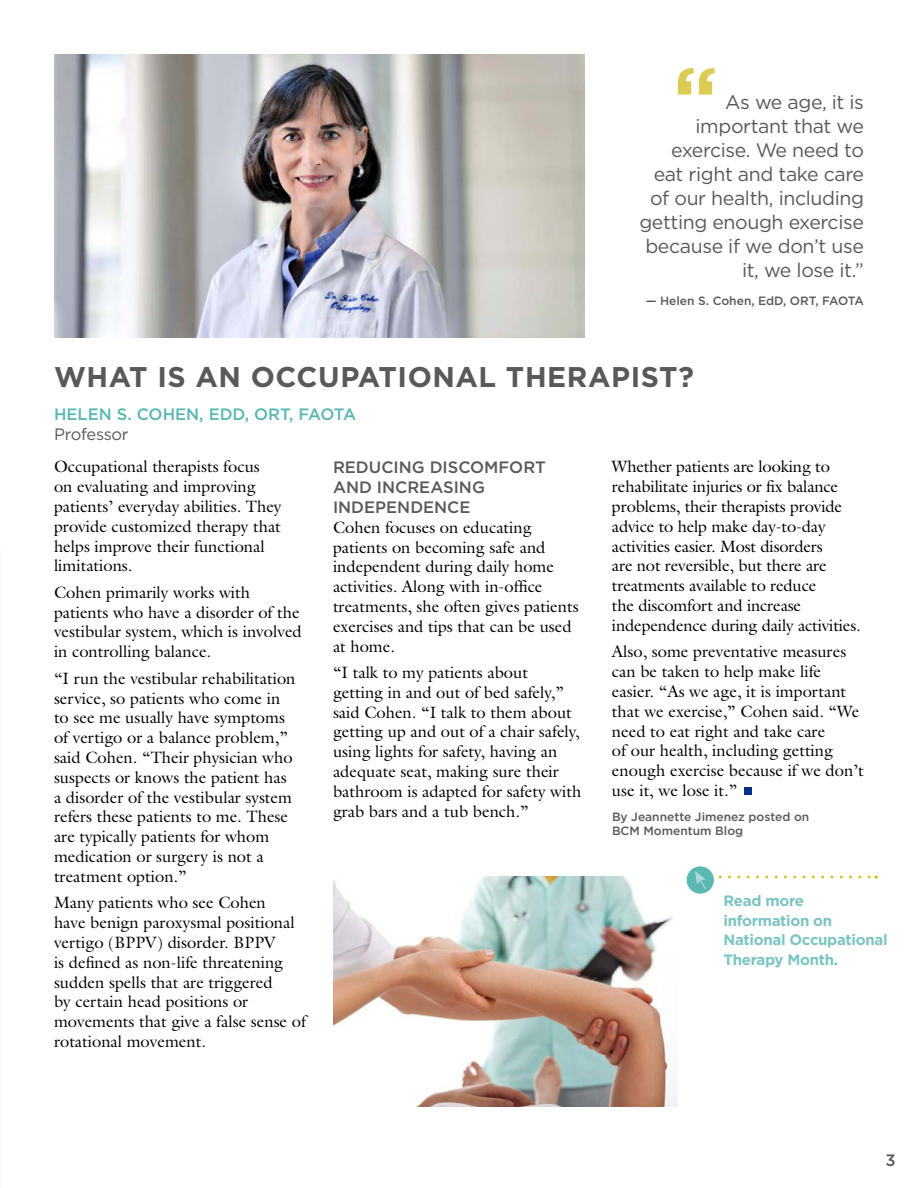
<style>
.page{position:relative;width:918px;height:1188px;background:#fff}
.page>*{position:absolute;margin:0;border:0;box-sizing:border-box;transform-origin:0 0}
.t1{font:700 82.5px "Gotham";color:#dccc56}
.t2{font:700 28.5px "Gotham";letter-spacing:.02em;color:#58595b}
.t3{font:19.5px/24px "Gotham";letter-spacing:-.02em;color:#58595b;text-align:right}
.t4{font:16.5px/19.8px "Galliard";color:#000}
.t5{font:500 16.5px/19.8px "Gotham";color:#58595b}
.t6{font:500 16.5px "Gotham";color:#5ab7b2}
.t7{font:16.5px "Gotham";letter-spacing:-.02em;color:#58595b}
.t8{font:700 15px/19.5px "Gotham";letter-spacing:-.02em;color:#7bc5c2}
.t9{font:500 12px/14.4px "Gotham";color:#58595b}
</style>
<div class="page">
<img style="left:54px;top:54px;width:531px;height:284px">
<div style="left:744px;top:788px;width:8px;height:7px;background:#002f87"></div>
<img style="left:333px;top:877px;width:344px;height:229px">
<div style="left:687px;top:866px;width:27px;height:28px;background:#5ab7b2;border-radius:50%"></div>
<svg style="left:695px;top:871px;width:182px;height:18px"></svg>
<h1 class="t1" style="left:673px;top:42px;width:46px">“</h1>
<p class="t3" style="left:639px;top:90px;width:226px">As we age, it is important that we exercise. We need to eat right and take care of our health, including getting enough exercise because if we don’t use it, we lose it.”</p>
<p class="t9" style="left:646px;top:293px;width:220px">— Helen S. Cohen, EdD, ORT, FAOTA</p>
<h2 class="t2" style="left:54px;top:358px;width:641px">WHAT IS AN OCCUPATIONAL THERAPIST?</h2>
<p class="t6" style="left:54px;top:404px;width:304px">HELEN S. COHEN, EDD, ORT, FAOTA</p>
<p class="t7" style="left:54px;top:424px;width:76px">Professor</p>
<p class="t4" style="left:54px;top:457px;width:229px">Occupational therapists focus on evaluating and improving patients’ everyday abilities. They provide customized therapy that helps improve their functional limitations.</p>
<p class="t4" style="left:54px;top:582px;width:249px">Cohen primarily works with patients who have a disorder of the vestibular system, which is involved in controlling balance.</p>
<p class="t4" style="left:54px;top:668px;width:243px">“I run the vestibular rehabilitation service, so patients who come in to see me usually have symptoms of vertigo or a balance problem,” said Cohen. “Their physician who suspects or knows the patient has a disorder of the vestibular system refers these patients to me. These are typically patients for whom medication or surgery is not a treatment option.”</p>
<p class="t4" style="left:54px;top:893px;width:254px">Many patients who see Cohen<br>have benign paroxysmal positional vertigo (BPPV) disorder. BPPV<br>is defined as non-life threatening sudden spells that are triggered<br>by certain head positions or movements that give a false sense of rotational movement.</p>
<p class="t4" style="left:612px;top:457px;width:250px">Whether patients are looking to rehabilitate injuries or fix balance problems, their therapists provide advice to help make day-to-day activities easier. Most disorders<br>are not reversible, but there are treatments available to reduce<br>the discomfort and increase independence during daily activities.</p>
<p class="t4" style="left:612px;top:642px;width:253px">Also, some preventative measures can be taken to help make life easier. “As we age, it is important that we exercise,” Cohen said. “We need to eat right and take care<br>of our health, including getting enough exercise because if we don’t use it, we lose it.”</p>
<p class="t5" style="left:333px;top:457px;width:214px">REDUCING DISCOMFORT<br>AND INCREASING<br>INDEPENDENCE</p>
<p class="t4" style="left:333px;top:517px;width:247px">Cohen focuses on educating patients on becoming safe and independent during daily home activities. Along with in-office treatments, she often gives patients exercises and tips that can be used at home.</p>
<p class="t4" style="left:333px;top:662px;width:250px">“I talk to my patients about getting in and out of bed safely,” said Cohen. “I talk to them about getting up and out of a chair safely, using lights for safety, having an adequate seat, making sure their bathroom is adapted for safety with grab bars and a tub bench.”</p>
<p class="t9" style="left:612px;top:809px;width:199px">By Jeannette Jimenez posted on<br>BCM Momentum Blog</p>
<p class="t8" style="left:724px;top:891px;width:166px">Read more information on<br>National Occupational<br>Therapy Month.</p>
<p class="t5" style="left:886px;top:1150px;width:12px">3</p>
</div>
